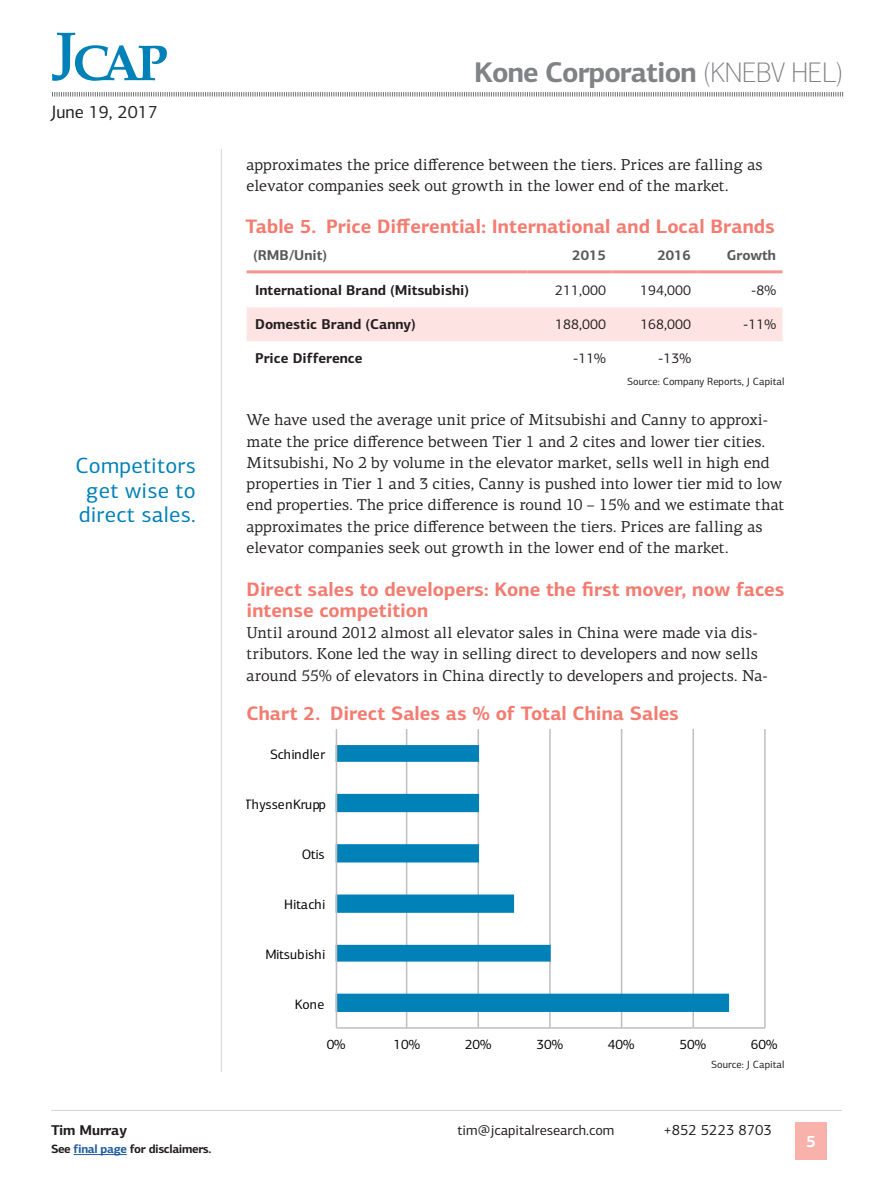
<style>
.page{position:relative;width:893px;height:1191px;background:#fff}
.page>*{position:absolute;margin:0;border:0;box-sizing:border-box;transform-origin:0 0}
.t1{font:700 28.5px "PF Centro Sans Pro";letter-spacing:-.03em;color:#808285}
.t2{font:22.05px/25px "PF Centro Sans Pro";letter-spacing:.01em;color:#0081b7;text-align:center}
.t3{font:700 19.5px/21.3px "PF Centro Sans Pro";color:#f47b70}
.t4{font:18px "PF Centro Sans Pro";color:#231f20}
.t5{font:700 16.5px "PF Centro Sans Pro";color:#fff}
.t6{font:15.75px/21.3px "PF Centro Serif Pro";color:#231f20}
.t7{font:15px "PF Centro Sans Pro";color:#231f20}
.t8{font:700 14.25px "PF Centro Sans Pro";color:#231f20}
.t9{font:14.25px "PF Centro Sans Pro";letter-spacing:-.005em;color:#231f20}
.t10{font:700 14.25px "PF Centro Sans Pro";color:#58595b}
.t11{font:13.65px "PF Centro Sans Pro";color:#000}
.t12{font:700 12px "PF Centro Sans Pro";letter-spacing:-.03em;color:#231f20}
.t13{font:10.5px "PF Centro Sans Pro";color:#231f20}
.s1{font-weight:100}
.s2{color:#215e9e}
</style>
<div class="page">
<hr style="left:51px;top:1110px;width:791px;height:1px;background:#d1d3d4">
<div style="left:795px;top:1122px;width:32px;height:38px;background:#f8b1ab"></div>
<svg style="left:52px;top:33px;width:115px;height:48px"></svg>
<svg style="left:52px;top:92px;width:791px;height:5px"></svg>
<hr style="left:74px;top:1154px;width:53px;height:1px;background:#215e9e">
<hr style="left:221px;top:149px;width:1px;height:922px;background:#d1d3d4">
<div style="left:247px;top:307px;width:535px;height:34px;background:#fde4e2"></div>
<hr style="left:247px;top:270px;width:280px;height:3px;background:#f6958d">
<hr style="left:527px;top:270px;width:85px;height:3px;background:#f6958d">
<hr style="left:612px;top:270px;width:85px;height:3px;background:#f6958d">
<hr style="left:697px;top:270px;width:85px;height:3px;background:#f6958d">
<hr style="left:406px;top:729px;width:1px;height:299px;background:#bfbfbf">
<hr style="left:477px;top:729px;width:2px;height:299px;background:#bfbfbf">
<hr style="left:549px;top:729px;width:2px;height:299px;background:#bfbfbf">
<hr style="left:621px;top:729px;width:1px;height:299px;background:#bfbfbf">
<hr style="left:692px;top:729px;width:2px;height:299px;background:#bfbfbf">
<hr style="left:764px;top:729px;width:2px;height:299px;background:#bfbfbf">
<svg style="left:337px;top:745px;width:392px;height:267px"></svg>
<hr style="left:336px;top:1027px;width:429px;height:1px;background:#bfbfbf">
<hr style="left:336px;top:729px;width:1px;height:299px;background:#bfbfbf">
<p class="t4" style="left:51px;top:101px;width:108px">June 19, 2017</p>
<h2 class="t2" style="left:75px;top:452px;width:122px">Competitors get wise to direct sales.</h2>
<h1 class="t1" style="left:474px;top:54px;width:370px">Kone Corporation <span class="s1">(KNEBV HEL)</span></h1>
<p class="t6" style="left:247px;top:154px;width:518px">approximates the price difference between the tiers. Prices are falling as elevator companies seek out growth in the lower end of the market.</p>
<p class="t3" style="left:245px;top:215px;width:531px">Table 5. Price Differential: International and Local Brands</p>
<p class="t10" style="left:253px;top:246px;width:76px">(RMB/Unit)</p>
<p class="t10" style="left:572px;top:246px;width:35px">2015</p>
<p class="t10" style="left:657px;top:246px;width:35px">2016</p>
<p class="t10" style="left:727px;top:246px;width:51px">Growth</p>
<p class="t8" style="left:255px;top:281px;width:215px">International Brand (Mitsubishi)</p>
<p class="t9" style="left:555px;top:282px;width:52px">211,000</p>
<p class="t9" style="left:640px;top:282px;width:52px">194,000</p>
<p class="t9" style="left:751px;top:282px;width:26px">-8%</p>
<p class="t8" style="left:255px;top:315px;width:162px">Domestic Brand (Canny)</p>
<p class="t9" style="left:555px;top:316px;width:52px">188,000</p>
<p class="t9" style="left:640px;top:316px;width:52px">168,000</p>
<p class="t9" style="left:743px;top:316px;width:34px">-11%</p>
<p class="t8" style="left:255px;top:349px;width:109px">Price Difference</p>
<p class="t9" style="left:573px;top:350px;width:34px">-11%</p>
<p class="t9" style="left:658px;top:350px;width:34px">-13%</p>
<p class="t13" style="left:627px;top:375px;width:159px">Source: Company Reports, J Capital</p>
<p class="t6" style="left:247px;top:409px;width:539px">We have used the average unit price of Mitsubishi and Canny to approxi&shy;mate the price difference between Tier 1 and 2 cites and lower tier cities.<br>Mitsubishi, No 2 by volume in the elevator market, sells well in high end properties in Tier 1 and 3 cities, Canny is pushed into lower tier mid to low end properties. The price difference is round 10 – 15% and we estimate that approximates the price difference between the tiers. Prices are falling as elevator companies seek out growth in the lower end of the market.</p>
<p class="t3" style="left:247px;top:578px;width:539px">Direct sales to developers: Kone the first mover, now faces intense competition</p>
<p class="t6" style="left:247px;top:622px;width:522px">Until around 2012 almost all elevator sales in China were made via dis&shy;tributors. Kone led the way in selling direct to developers and now sells around 55% of elevators in China directly to developers and projects. Na-</p>
<p class="t3" style="left:246px;top:703px;width:434px">Chart 2. Direct Sales as % of Total China Sales</p>
<p class="t11" style="left:270px;top:746px;width:57px">Schindler</p>
<p class="t11" style="left:244px;top:796px;width:83px">ThyssenKrupp</p>
<p class="t11" style="left:302px;top:846px;width:24px">Otis</p>
<p class="t11" style="left:284px;top:896px;width:43px">Hitachi</p>
<p class="t11" style="left:266px;top:946px;width:61px">Mitsubishi</p>
<p class="t11" style="left:295px;top:996px;width:31px">Kone</p>
<p class="t11" style="left:327px;top:1036px;width:20px">0%</p>
<p class="t11" style="left:394px;top:1036px;width:28px">10%</p>
<p class="t11" style="left:465px;top:1036px;width:28px">20%</p>
<p class="t11" style="left:536px;top:1036px;width:28px">30%</p>
<p class="t11" style="left:608px;top:1036px;width:28px">40%</p>
<p class="t11" style="left:679px;top:1036px;width:28px">50%</p>
<p class="t11" style="left:751px;top:1036px;width:28px">60%</p>
<p class="t13" style="left:711px;top:1058px;width:75px">Source: J Capital</p>
<p class="t8" style="left:51px;top:1121px;width:78px">Tim Murray</p>
<p class="t9" style="left:458px;top:1121px;width:158px">tim@jcapitalresearch.com</p>
<p class="t7" style="left:663px;top:1121px;width:110px">+852 5223 8703</p>
<p class="t12" style="left:51px;top:1141px;width:162px">See <span class="s2">final page</span> for disclaimers.</p>
<p class="t5" style="left:806px;top:1131px;width:11px">5</p>
</div>
